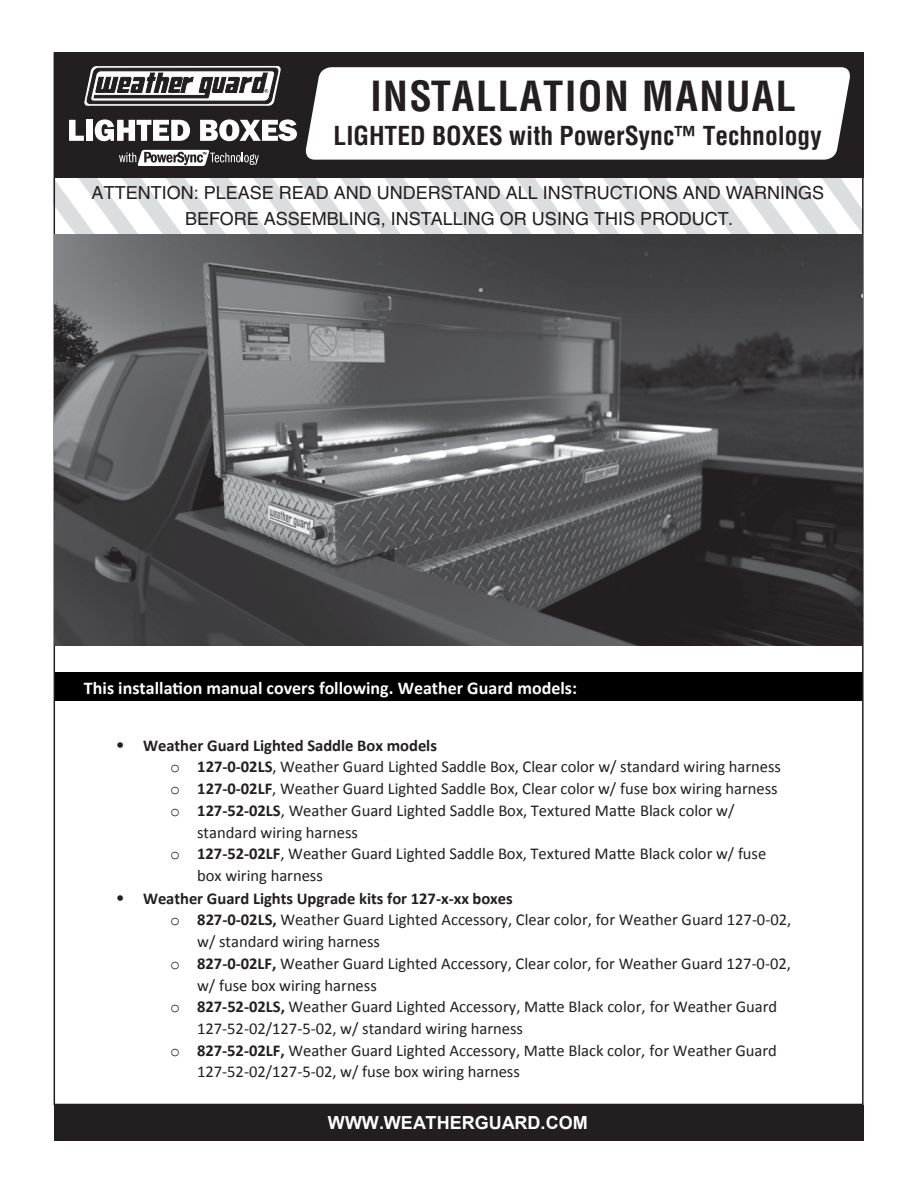
<style>
.page{position:relative;width:918px;height:1188px;background:#fff}
.page>*{position:absolute;margin:0;border:0;box-sizing:border-box;transform-origin:0 0}
.t1{font:700 condensed 40.5px "Helvetica LT Std";letter-spacing:.04em;color:#231f20}
.t2{font:700 condensed 25.5px "Helvetica LT Std";color:#231f20}
.t3{font:18px/25.8px "Helvetica LT Std";color:#231f20;text-align:center}
.t4{font:700 18px "Calibri";color:#fff}
.t5{font:700 18px "Arial";color:#fff}
.t6{font:16.5px "Calibri";color:#231f20}
.t7{font:700 16.5px "Calibri";letter-spacing:-.005em;color:#231f20}
.s1{font-family:"Helvetica LT Std";font-weight:900}
.s2{font-family:"Courier New"}
.s3{font-weight:700}
</style>
<div class="page">
<div style="left:54px;top:672px;width:809px;height:28px;background:#000"></div>
<svg style="left:53px;top:177px;width:808px;height:58px"></svg>
<div style="left:54px;top:1105px;width:810px;height:36px;background:#231f20"></div>
<div style="left:54px;top:52px;width:810px;height:125px;background:#231f20"></div>
<svg style="left:84px;top:66px;width:197px;height:40px"></svg>
<div style="left:305px;top:67px;width:545px;height:93px;background:#fff"></div>
<img style="left:54px;top:234px;width:809px;height:411px">
<svg style="left:69px;top:120px;width:15px;height:21px"></svg>
<div style="left:86px;top:120px;width:6px;height:21px;background:#fff"></div>
<svg style="left:95px;top:119px;width:95px;height:22px"></svg>
<svg style="left:200px;top:119px;width:97px;height:22px"></svg>
<svg style="left:119px;top:150px;width:140px;height:16px"></svg>
<h1 class="t1" style="left:370px;top:71px;width:427px">INSTALLATION MANUAL</h1>
<h2 class="t2" style="left:334px;top:120px;width:490px">LIGHTED BOXES with PowerSync™ Technology</h2>
<p class="t3" style="left:92px;top:180px;width:734px">ATTENTION: PLEASE READ AND UNDERSTAND ALL INSTRUCTIONS AND WARNINGS<br>BEFORE ASSEMBLING, INSTALLING OR USING THIS PRODUCT.</p>
<p class="t4" style="left:84px;top:676px;width:495px">This installation manual covers following. Weather Guard models:</p>
<p class="t7" style="left:116px;top:735px;width:322px"><span class="s1">•</span> Weather Guard Lighted Saddle Box models</p>
<p class="t6" style="left:170px;top:756px;width:612px"><span class="s2">o</span> <span class="s3">127-0-02LS</span>, Weather Guard Lighted Saddle Box, Clear color w/ standard wiring harness</p>
<p class="t6" style="left:170px;top:778px;width:609px"><span class="s2">o</span> <span class="s3">127-0-02LF</span>, Weather Guard Lighted Saddle Box, Clear color w/ fuse box wiring harness</p>
<p class="t6" style="left:170px;top:800px;width:566px"><span class="s2">o</span> <span class="s3">127-52-02LS</span>, Weather Guard Lighted Saddle Box, Textured Matte Black color w/</p>
<p class="t6" style="left:197px;top:822px;width:162px">standard wiring harness</p>
<p class="t6" style="left:170px;top:843px;width:598px"><span class="s2">o</span> <span class="s3">127-52-02LF</span>, Weather Guard Lighted Saddle Box, Textured Matte Black color w/ fuse</p>
<p class="t6" style="left:197px;top:865px;width:127px">box wiring harness</p>
<p class="t7" style="left:116px;top:888px;width:398px"><span class="s1">•</span> Weather Guard Lights Upgrade kits for 127-x-xx boxes</p>
<p class="t6" style="left:170px;top:909px;width:623px"><span class="s2">o</span> <span class="s3">827-0-02LS,</span> Weather Guard Lighted Accessory, Clear color, for Weather Guard 127-0-02,</p>
<p class="t6" style="left:197px;top:931px;width:184px">w/ standard wiring harness</p>
<p class="t6" style="left:170px;top:953px;width:622px"><span class="s2">o</span> <span class="s3">827-0-02LF,</span> Weather Guard Lighted Accessory, Clear color, for Weather Guard 127-0-02,</p>
<p class="t6" style="left:197px;top:975px;width:181px">w/ fuse box wiring harness</p>
<p class="t6" style="left:170px;top:996px;width:609px"><span class="s2">o</span> <span class="s3">827-52-02LS,</span> Weather Guard Lighted Accessory, Matte Black color, for Weather Guard</p>
<p class="t6" style="left:197px;top:1018px;width:327px">127-52-02/127-5-02, w/ standard wiring harness</p>
<p class="t6" style="left:170px;top:1040px;width:608px"><span class="s2">o</span> <span class="s3">827-52-02LF,</span> Weather Guard Lighted Accessory, Matte Black color, for Weather Guard</p>
<p class="t6" style="left:197px;top:1061px;width:324px">127-52-02/127-5-02, w/ fuse box wiring harness</p>
<p class="t5" style="left:328px;top:1110px;width:261px">WWW.WEATHERGUARD.COM</p>
</div>
